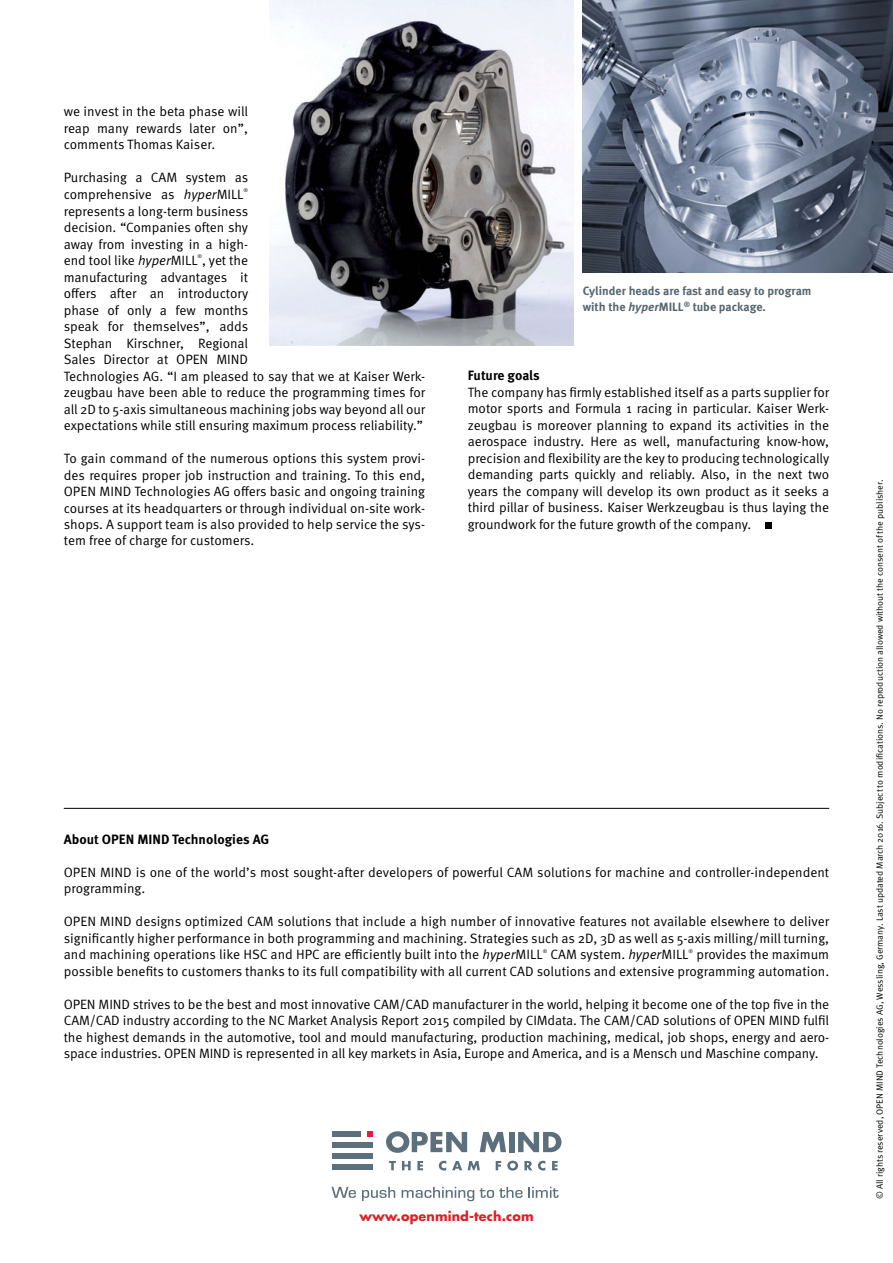
<style>
.page{position:relative;width:893px;height:1263px;background:#fff}
.page>*{position:absolute;margin:0;border:0;box-sizing:border-box;transform-origin:0 0}
.t1{font:13.5px/16.5px "Meta Pro";letter-spacing:-.005em;color:#000;text-align:justify}
.t2{font:700 13.5px "Meta Pro";color:#000}
.t3{font:700 12.75px "Futura";letter-spacing:.01em;color:#da2128}
.t4{font:700 12px/16.5px "Meta Pro";color:#546670}
.t5{font:9px "Meta Pro";color:#000}
.t6{font:5.25px "Meta Pro";color:#000}
.s1{font-style:italic}
</style>
<div class="page">
<img style="left:269px;top:0;width:304px;height:345px">
<img style="left:583px;top:0;width:310px;height:272px">
<div style="left:765px;top:522px;width:7px;height:7px;background:#000"></div>
<hr style="left:64px;top:808px;width:765px;height:1px;background:#000">
<svg style="left:386px;top:1131px;width:81px;height:22px"></svg>
<svg style="left:480px;top:1132px;width:26px;height:20px"></svg>
<div style="left:509px;top:1132px;width:5px;height:20px;background:#5c6f7c"></div>
<svg style="left:518px;top:1132px;width:43px;height:20px"></svg>
<div style="left:332px;top:1143px;width:41px;height:5px;background:#5c6f7c"></div>
<div style="left:332px;top:1153px;width:41px;height:6px;background:#5c6f7c"></div>
<svg style="left:367px;top:1131px;width:6px;height:6px"></svg>
<div style="left:332px;top:1131px;width:29px;height:6px;background:#5c6f7c"></div>
<div style="left:332px;top:1165px;width:41px;height:5px;background:#5c6f7c"></div>
<svg style="left:389px;top:1161px;width:7px;height:9px"></svg>
<svg style="left:402px;top:1161px;width:9px;height:9px"></svg>
<svg style="left:417px;top:1161px;width:6px;height:9px"></svg>
<svg style="left:439px;top:1161px;width:7px;height:9px"></svg>
<svg style="left:452px;top:1161px;width:10px;height:9px"></svg>
<svg style="left:468px;top:1161px;width:12px;height:9px"></svg>
<svg style="left:496px;top:1161px;width:5px;height:9px"></svg>
<svg style="left:507px;top:1161px;width:11px;height:9px"></svg>
<svg style="left:524px;top:1161px;width:21px;height:9px"></svg>
<svg style="left:552px;top:1161px;width:6px;height:9px"></svg>
<svg style="left:331px;top:1187px;width:25px;height:11px"></svg>
<svg style="left:362px;top:1187px;width:33px;height:14px"></svg>
<svg style="left:402px;top:1187px;width:72px;height:14px"></svg>
<svg style="left:480px;top:1187px;width:42px;height:11px"></svg>
<svg style="left:529px;top:1187px;width:30px;height:11px"></svg>
<p class="t1" style="left:64px;top:104px;width:186px">we invest in the beta phase will reap many rewards later on”, comments Thomas Kaiser.</p>
<p class="t1" style="left:64px;top:170px;width:186px">Purchasing a CAM system as comprehensive as <span class="s1">hyper</span>MILL</p>
<p class="t6" style="left:243px;top:187px;width:6px">®</p>
<p class="t1" style="left:64px;top:203px;width:186px">represents a long-term business decision. “Companies often shy away from investing in a high&shy;end tool like <span class="s1">hyper</span>MILL , yet the</p>
<p class="t6" style="left:198px;top:253px;width:6px">®</p>
<p class="t1" style="left:64px;top:269px;width:363px;text-align:left">manufacturing advantages it<br>offers after an introductory<br>phase of only a few months<br>speak for themselves”, adds<br>Stephan Kirschner, Regional<br>Sales Director at OPEN MIND<br>Technologies AG. “I am pleased to say that we at Kaiser Werk&shy;zeugbau have been able to reduce the programming times for all 2D to 5-axis simultaneous machining jobs way beyond all our expectations while still ensuring maximum process reliability.”</p>
<p class="t1" style="left:64px;top:450px;width:363px">To gain command of the numerous options this system provi&shy;des requires proper job instruction and training. To this end, OPEN MIND Technologies AG offers basic and ongoing training courses at its headquarters or through individual on-site work&shy;shops. A support team is also provided to help service the sys&shy;tem free of charge for customers.</p>
<p class="t4" style="left:583px;top:282px;width:230px">Cylinder heads are fast and easy to program with the <span class="s1">hyper</span>MILL<sup>®</sup> tube package.</p>
<p class="t2" style="left:468px;top:367px;width:73px">Future goals</p>
<p class="t1" style="left:468px;top:384px;width:363px">The company has firmly established itself as a parts supplier for motor sports and Formula 1 racing in particular. Kaiser Werk&shy;zeugbau is moreover planning to expand its activities in the aerospace industry. Here as well, manufacturing know-how, precision and flexibility are the key to producing technologically demanding parts quickly and reliably. Also, in the next two years the company will develop its own product as it seeks a third pillar of business. Kaiser Werkzeugbau is thus laying the groundwork for the future growth of the company.</p>
<p class="t2" style="left:64px;top:830px;width:207px">About OPEN MIND Technologies AG</p>
<p class="t1" style="left:64px;top:864px;width:767px">OPEN MIND is one of the world’s most sought-after developers of powerful CAM solutions for machine and controller-independent programming.</p>
<p class="t1" style="left:64px;top:913px;width:767px">OPEN MIND designs optimized CAM solutions that include a high number of innovative features not available elsewhere to deliver significantly higher performance in both programming and machining. Strategies such as 2D, 3D as well as 5-axis milling/mill turning, and machining operations like HSC and HPC are efficiently built into the <span class="s1">hyper</span>MILL</p>
<p class="t6" style="left:543px;top:948px;width:6px">®</p>
<p class="t1" style="left:550px;top:946px;width:140px">CAM system. <span class="s1">hyper</span>MILL</p>
<p class="t6" style="left:688px;top:948px;width:6px">®</p>
<p class="t1" style="left:64px;top:946px;width:767px;text-align:right">provides the maximum<br>possible benefits to customers thanks to its full compatibility with all current CAD solutions and extensive programming automation.</p>
<p class="t1" style="left:64px;top:996px;width:767px">OPEN MIND strives to be the best and most innovative CAM/CAD manufacturer in the world, helping it become one of the top five in the CAM/CAD industry according to the NC Market Analysis Report 2015 compiled by CIMdata. The CAM/CAD solutions of OPEN MIND fulfil the highest demands in the automotive, tool and mould manufacturing, production machining, medical, job shops, energy and aero&shy;space industries. OPEN MIND is represented in all key markets in Asia, Europe and America, and is a Mensch und Maschine company.</p>
<p class="t3" style="left:359px;top:1208px;width:176px">www.openmind-tech.com</p>
<p class="t5" style="left:874px;top:1199px;width:721px;rotate:-90deg">© All rights reserved, OPEN MIND Technologies AG, Wessling, Germany. Last updated March 2016. Subject to modifications. No reproduction allowed without the consent of the publisher.</p>
</div>
